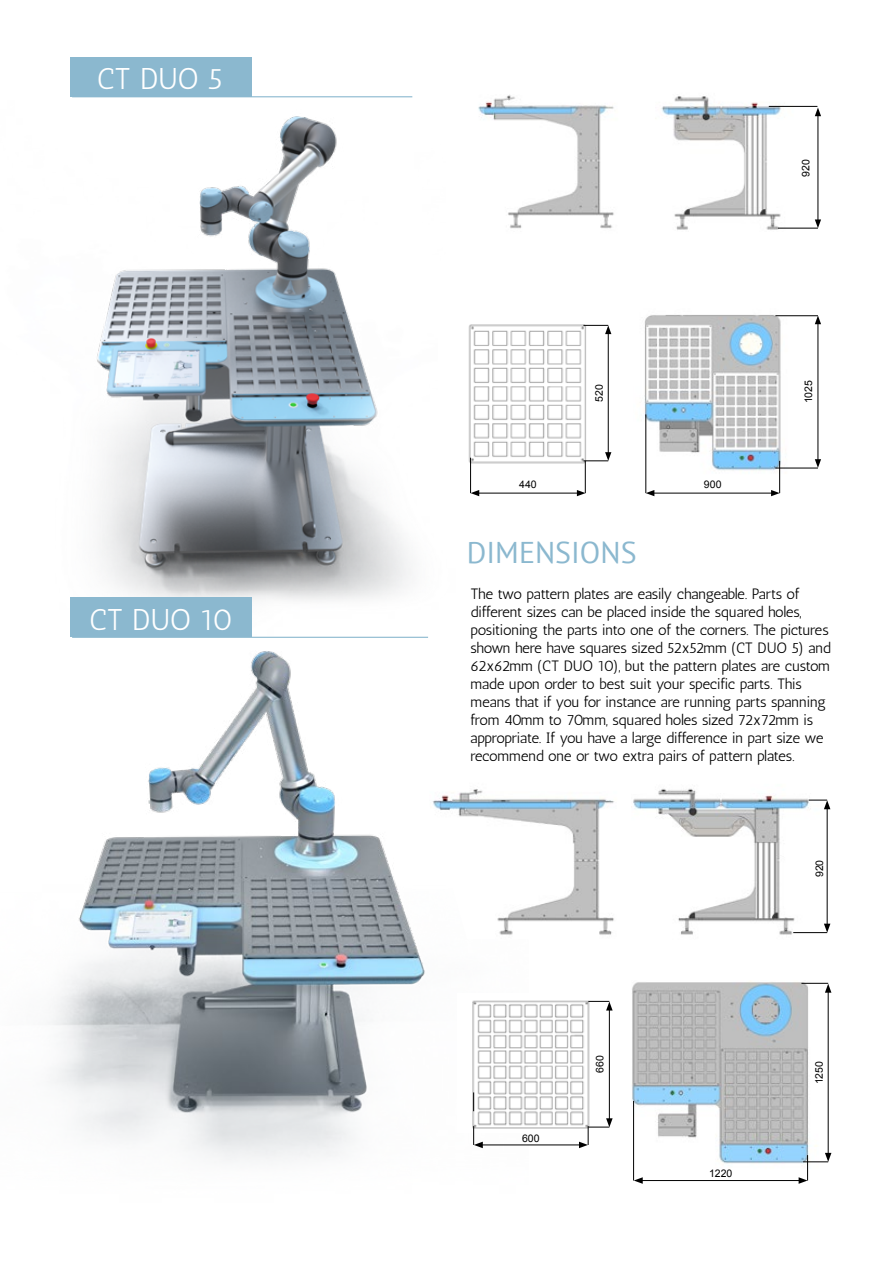
<style>
.page{position:relative;width:893px;height:1263px;background:#fff}
.page>*{position:absolute;margin:0;border:0;box-sizing:border-box;transform-origin:0 0}
.t1{font:30px "Antic";letter-spacing:-.015em;color:#fff}
.t2{font:30px "PT Sans";color:#8bb8cf}
.t3{font:15px/18px "Antic";letter-spacing:-.015em;color:#000}
.t4{font:10.5px "Arial";color:#000}
</style>
<div class="page">
<img style="left:97px;top:116px;width:314px;height:519px">
<img style="left:48px;top:635px;width:481px;height:525px">
<img style="left:468px;top:324px;width:144px;height:156px">
<img style="left:478px;top:95px;width:136px;height:134px">
<img style="left:661px;top:96px;width:149px;height:134px">
<img style="left:644px;top:315px;width:153px;height:182px">
<img style="left:631px;top:788px;width:200px;height:147px">
<img style="left:632px;top:982px;width:200px;height:202px">
<img style="left:428px;top:776px;width:186px;height:163px">
<hr style="left:652px;top:493px;width:121px;height:1px;background:#000">
<svg style="left:646px;top:490px;width:8px;height:6px"></svg>
<svg style="left:771px;top:490px;width:9px;height:6px"></svg>
<hr style="left:640px;top:1180px;width:161px;height:1px;background:#000">
<svg style="left:634px;top:1177px;width:9px;height:7px"></svg>
<hr style="left:477px;top:493px;width:102px;height:1px;background:#000">
<svg style="left:471px;top:490px;width:8px;height:6px"></svg>
<svg style="left:577px;top:490px;width:9px;height:6px"></svg>
<hr style="left:480px;top:1145px;width:101px;height:1px;background:#000">
<hr style="left:608px;top:332px;width:1px;height:123px;background:#000">
<hr style="left:818px;top:322px;width:1px;height:140px;background:#000">
<svg style="left:815px;top:316px;width:6px;height:8px"></svg>
<svg style="left:815px;top:459px;width:6px;height:9px"></svg>
<hr style="left:769px;top:106px;width:48px;height:1px;background:#000">
<hr style="left:818px;top:114px;width:1px;height:108px;background:#000">
<svg style="left:815px;top:108px;width:6px;height:8px"></svg>
<svg style="left:815px;top:219px;width:6px;height:9px"></svg>
<hr style="left:778px;top:228px;width:40px;height:1px;background:#000">
<hr style="left:827px;top:807px;width:1px;height:119px;background:#000">
<svg style="left:809px;top:800px;width:21px;height:9px"></svg>
<svg style="left:824px;top:924px;width:6px;height:9px"></svg>
<hr style="left:793px;top:932px;width:34px;height:1px;background:#000">
<img style="left:457px;top:994px;width:147px;height:139px">
<hr style="left:609px;top:1008px;width:1px;height:113px;background:#000">
<hr style="left:828px;top:990px;width:1px;height:165px;background:#000">
<hr style="left:775px;top:468px;width:43px;height:1px;background:#000">
<svg style="left:583px;top:452px;width:28px;height:10px"></svg>
<svg style="left:583px;top:325px;width:28px;height:9px"></svg>
<hr style="left:779px;top:461px;width:1px;height:32px;background:#000">
<hr style="left:646px;top:414px;width:1px;height:79px;background:#000">
<hr style="left:585px;top:461px;width:1px;height:32px;background:#000">
<hr style="left:470px;top:458px;width:1px;height:35px;background:#000">
<hr style="left:775px;top:315px;width:43px;height:1px;background:#000">
<svg style="left:801px;top:983px;width:30px;height:10px"></svg>
<svg style="left:588px;top:1001px;width:25px;height:9px"></svg>
<hr style="left:633px;top:1101px;width:1px;height:79px;background:#000">
<svg style="left:579px;top:1118px;width:34px;height:30px"></svg>
<svg style="left:473px;top:1126px;width:10px;height:22px"></svg>
<svg style="left:473px;top:1092px;width:1px;height:19px"></svg>
<svg style="left:799px;top:1153px;width:32px;height:31px"></svg>
<div style="left:70px;top:597px;width:181px;height:40px;background:#8bb8cf"></div>
<div style="left:70px;top:57px;width:181px;height:40px;background:#8bb8cf"></div>
<hr style="left:72px;top:637px;width:356px;height:1px;background:#8bb8cf">
<hr style="left:72px;top:96px;width:340px;height:1px;background:#8bb8cf">
<h1 class="t1" style="left:97px;top:61px;width:127px">CT DUO 5</h1>
<h1 class="t1" style="left:89px;top:602px;width:146px">CT DUO 10</h1>
<p class="t4" style="left:799px;top:177px;width:19px;rotate:-90deg">920</p>
<p class="t4" style="left:519px;top:477px;width:19px">440</p>
<p class="t4" style="left:592px;top:402px;width:19px;rotate:-90deg">520</p>
<h1 class="t2" style="left:467px;top:533px;width:171px">DIMENSIONS</h1>
<p class="t4" style="left:704px;top:477px;width:19px">900</p>
<p class="t4" style="left:801px;top:403px;width:25px;rotate:-90deg">1025</p>
<p class="t3" style="left:470px;top:585px;width:362px">The two pattern plates are easily changeable. Parts of different sizes can be placed inside the squared holes, positioning the parts into one of the corners. The pictures shown here have squares sized 52x52mm (CT DUO 5) and 62x62mm (CT DUO 10), but the pattern plates are custom made upon order to best suit your specific parts. This means that if you for instance are running parts spanning from 40mm to 70mm, squared holes sized 72x72mm is appropriate. If you have a large difference in part size we recommend one or two extra pairs of pattern plates.</p>
<p class="t4" style="left:522px;top:1131px;width:19px">600</p>
<p class="t4" style="left:593px;top:1073px;width:19px;rotate:-90deg">660</p>
<p class="t4" style="left:709px;top:1166px;width:25px">1220</p>
<p class="t4" style="left:813px;top:877px;width:19px;rotate:-90deg">920</p>
<p class="t4" style="left:812px;top:1084px;width:25px;rotate:-90deg">1250</p>
</div>
